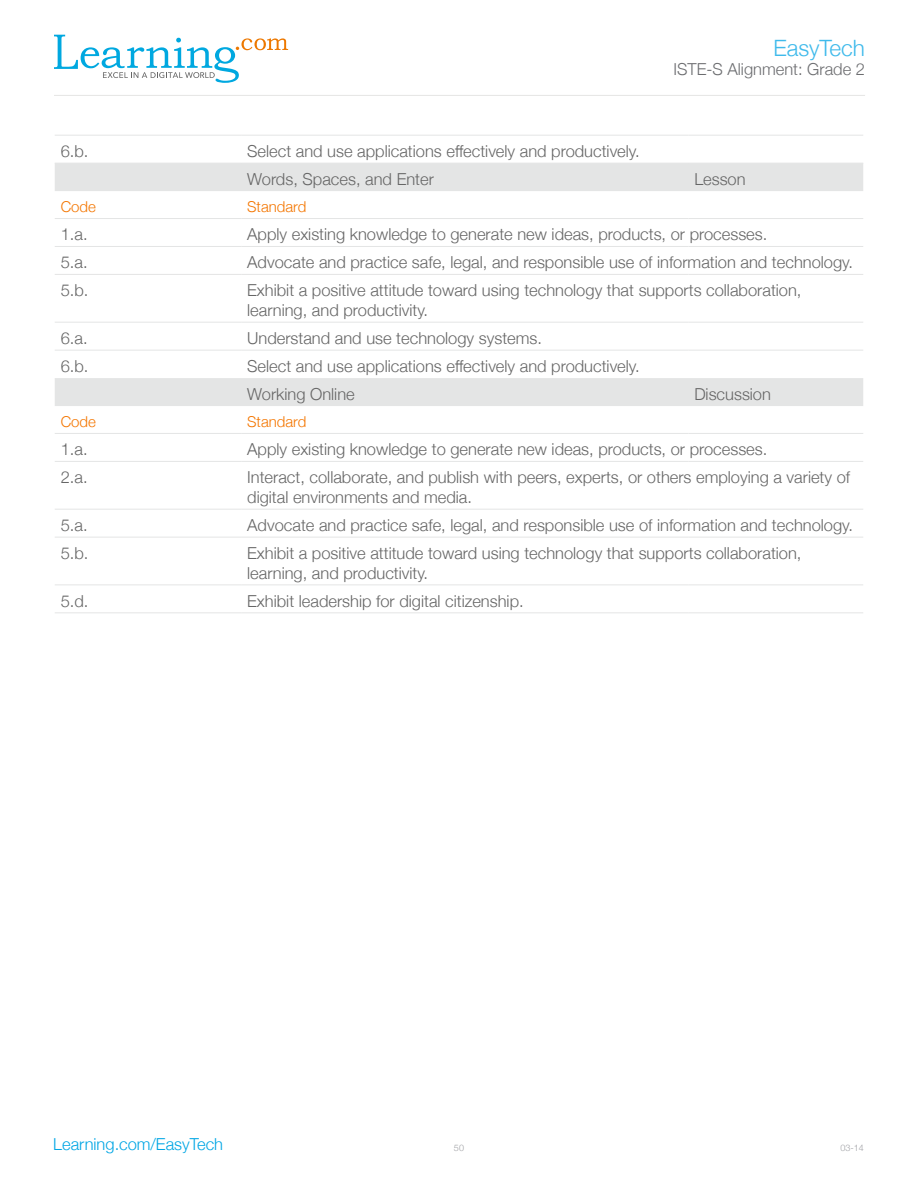
<style>
.page{position:relative;width:918px;height:1188px;background:#fff}
.page>*{position:absolute;margin:0;border:0;box-sizing:border-box;transform-origin:0 0}
.t1{font:300 22.5px "Helvetica Neue";color:#3fbaeb}
.t2{font:300 16.5px/19.8px "Helvetica Neue";color:#666}
.t3{font:300 16.5px "Helvetica Neue";color:#6c6d70}
.t4{font:300 16.5px "Helvetica Neue";color:#00a6e4}
.t5{font:300 15px "Helvetica Neue";color:#f47600}
.t6{font:300 9px "Helvetica Neue";color:#a0a1a5}
</style>
<div class="page">
<hr style="left:54px;top:95px;width:811px;height:1px;background:#e5e5e4">
<svg style="left:54px;top:35px;width:234px;height:48px"></svg>
<svg style="left:55px;top:164px;width:808px;height:242px"></svg>
<hr style="left:55px;top:135px;width:186px;height:1px;background:#e4e5e5">
<hr style="left:55px;top:163px;width:186px;height:1px;background:#e4e5e5">
<hr style="left:688px;top:163px;width:175px;height:1px;background:#e4e5e5">
<hr style="left:55px;top:218px;width:186px;height:1px;background:#e4e5e5">
<hr style="left:241px;top:218px;width:447px;height:1px;background:#e4e5e5">
<hr style="left:688px;top:218px;width:175px;height:1px;background:#e4e5e5">
<hr style="left:55px;top:246px;width:186px;height:1px;background:#e4e5e5">
<hr style="left:55px;top:274px;width:186px;height:1px;background:#e4e5e5">
<hr style="left:55px;top:322px;width:186px;height:1px;background:#e4e5e5">
<hr style="left:55px;top:350px;width:186px;height:1px;background:#e4e5e5">
<hr style="left:55px;top:433px;width:186px;height:1px;background:#e4e5e5">
<hr style="left:241px;top:433px;width:447px;height:1px;background:#e4e5e5">
<hr style="left:688px;top:433px;width:175px;height:1px;background:#e4e5e5">
<hr style="left:55px;top:461px;width:186px;height:1px;background:#e4e5e5">
<hr style="left:55px;top:509px;width:186px;height:1px;background:#e4e5e5">
<hr style="left:55px;top:537px;width:186px;height:1px;background:#e4e5e5">
<hr style="left:55px;top:585px;width:186px;height:1px;background:#e4e5e5">
<hr style="left:55px;top:613px;width:186px;height:1px;background:#e4e5e5">
<hr style="left:241px;top:135px;width:447px;height:1px;background:#e4e5e5">
<hr style="left:688px;top:135px;width:175px;height:1px;background:#e4e5e5">
<hr style="left:241px;top:163px;width:447px;height:1px;background:#e4e5e5">
<hr style="left:241px;top:246px;width:447px;height:1px;background:#e4e5e5">
<hr style="left:688px;top:246px;width:175px;height:1px;background:#e4e5e5">
<hr style="left:241px;top:274px;width:447px;height:1px;background:#e4e5e5">
<hr style="left:688px;top:274px;width:175px;height:1px;background:#e4e5e5">
<hr style="left:241px;top:322px;width:447px;height:1px;background:#e4e5e5">
<hr style="left:688px;top:322px;width:175px;height:1px;background:#e4e5e5">
<hr style="left:241px;top:350px;width:447px;height:1px;background:#e4e5e5">
<hr style="left:688px;top:350px;width:175px;height:1px;background:#e4e5e5">
<hr style="left:241px;top:461px;width:447px;height:1px;background:#e4e5e5">
<hr style="left:688px;top:461px;width:175px;height:1px;background:#e4e5e5">
<hr style="left:241px;top:509px;width:447px;height:1px;background:#e4e5e5">
<hr style="left:688px;top:509px;width:175px;height:1px;background:#e4e5e5">
<hr style="left:241px;top:537px;width:447px;height:1px;background:#e4e5e5">
<hr style="left:688px;top:537px;width:175px;height:1px;background:#e4e5e5">
<hr style="left:241px;top:585px;width:447px;height:1px;background:#e4e5e5">
<hr style="left:688px;top:585px;width:175px;height:1px;background:#e4e5e5">
<hr style="left:241px;top:613px;width:447px;height:1px;background:#e4e5e5">
<hr style="left:688px;top:613px;width:175px;height:1px;background:#e4e5e5">
<h1 class="t1" style="left:773px;top:30px;width:93px">EasyTech</h1>
<p class="t3" style="left:673px;top:56px;width:193px">ISTE-S Alignment: Grade 2</p>
<p class="t2" style="left:61px;top:140px;width:29px">6.b.</p>
<p class="t2" style="left:247px;top:140px;width:394px">Select and use applications effectively and productively.</p>
<p class="t2" style="left:247px;top:168px;width:188px">Words, Spaces, and Enter</p>
<p class="t2" style="left:694px;top:168px;width:53px">Lesson</p>
<p class="t5" style="left:61px;top:194px;width:37px">Code</p>
<p class="t5" style="left:247px;top:194px;width:61px">Standard</p>
<p class="t2" style="left:61px;top:224px;width:28px">1.a.</p>
<p class="t2" style="left:247px;top:224px;width:522px">Apply existing knowledge to generate new ideas, products, or processes.</p>
<p class="t2" style="left:61px;top:252px;width:28px">5.a.</p>
<p class="t2" style="left:247px;top:252px;width:607px">Advocate and practice safe, legal, and responsible use of information and technology.</p>
<p class="t2" style="left:61px;top:280px;width:29px">5.b.</p>
<p class="t2" style="left:247px;top:280px;width:556px">Exhibit a positive attitude toward using technology that supports collaboration, learning, and productivity.</p>
<p class="t2" style="left:61px;top:327px;width:28px">6.a.</p>
<p class="t2" style="left:247px;top:327px;width:296px">Understand and use technology systems.</p>
<p class="t2" style="left:61px;top:355px;width:29px">6.b.</p>
<p class="t2" style="left:247px;top:355px;width:394px">Select and use applications effectively and productively.</p>
<p class="t2" style="left:247px;top:383px;width:109px">Working Online</p>
<p class="t2" style="left:694px;top:383px;width:78px">Discussion</p>
<p class="t5" style="left:61px;top:409px;width:37px">Code</p>
<p class="t5" style="left:247px;top:409px;width:61px">Standard</p>
<p class="t2" style="left:61px;top:439px;width:28px">1.a.</p>
<p class="t2" style="left:247px;top:439px;width:522px">Apply existing knowledge to generate new ideas, products, or processes.</p>
<p class="t2" style="left:61px;top:467px;width:28px">2.a.</p>
<p class="t2" style="left:247px;top:467px;width:605px">Interact, collaborate, and publish with peers, experts, or others employing a variety of digital environments and media.</p>
<p class="t2" style="left:61px;top:514px;width:28px">5.a.</p>
<p class="t2" style="left:247px;top:514px;width:607px">Advocate and practice safe, legal, and responsible use of information and technology.</p>
<p class="t2" style="left:61px;top:542px;width:29px">5.b.</p>
<p class="t2" style="left:247px;top:542px;width:556px">Exhibit a positive attitude toward using technology that supports collaboration, learning, and productivity.</p>
<p class="t2" style="left:61px;top:590px;width:29px">5.d.</p>
<p class="t2" style="left:247px;top:590px;width:278px">Exhibit leadership for digital citizenship.</p>
<p class="t4" style="left:53px;top:1131px;width:171px">Learning.com/EasyTech</p>
<p class="t6" style="left:454px;top:1141px;width:12px">50</p>
<p class="t6" style="left:841px;top:1141px;width:25px">03-14</p>
</div>
